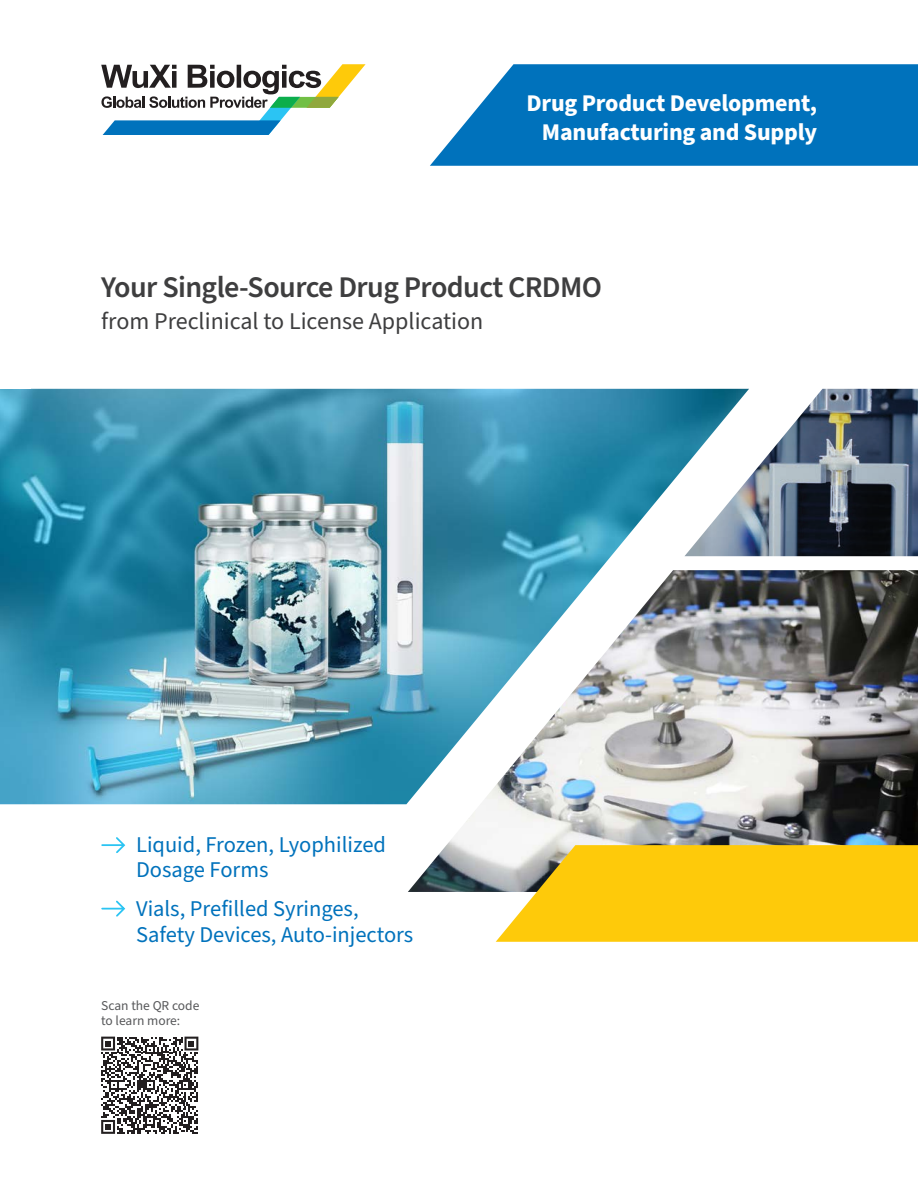
<style>
.page{position:relative;width:918px;height:1188px;background:#fff}
.page>*{position:absolute;margin:0;border:0;box-sizing:border-box;transform-origin:0 0}
.t1{font:600 30px "Source Sans Pro";letter-spacing:-.02em;color:#3e3e3f}
.t2{font:700 24px/28.8px "Source Sans Pro";letter-spacing:-.01em;color:#fff;text-align:right}
.t3{font:24px "Source Sans Pro";color:#3e3e3f}
.t4{font:22.5px/25.5px "Source Sans Pro";color:#0072bc}
.t5{font:13.5px/15px "Source Sans Pro";color:#57585a}
</style>
<div class="page">
<svg style="left:430px;top:64px;width:488px;height:102px;background:#177fc2"></svg>
<img style="left:749px;top:389px;width:169px;height:167px">
<img style="left:408px;top:570px;width:510px;height:322px">
<svg style="left:101px;top:64px;width:265px;height:71px"></svg>
<img style="left:0;top:389px;width:749px;height:415px">
<svg style="left:496px;top:845px;width:422px;height:97px;background:#f9ca1d"></svg>
<svg style="left:101px;top:837px;width:25px;height:16px"></svg>
<svg style="left:101px;top:900px;width:25px;height:17px"></svg>
<svg style="left:101px;top:1037px;width:97px;height:97px"></svg>
<p class="t2" style="left:527px;top:89px;width:292px">Drug Product Development,<br>Manufacturing and Supply</p>
<p class="t1" style="left:101px;top:267px;width:502px">Your Single-Source Drug Product CRDMO</p>
<p class="t3" style="left:101px;top:305px;width:384px">from Preclinical to License Application</p>
<p class="t4" style="left:136px;top:832px;width:251px">Liquid, Frozen, Lyophilized<br>Dosage Forms</p>
<p class="t4" style="left:136px;top:897px;width:279px">Vials, Prefilled Syringes,<br>Safety Devices, Auto-injectors</p>
<p class="t5" style="left:101px;top:998px;width:100px">Scan the QR code to learn more:</p>
</div>
